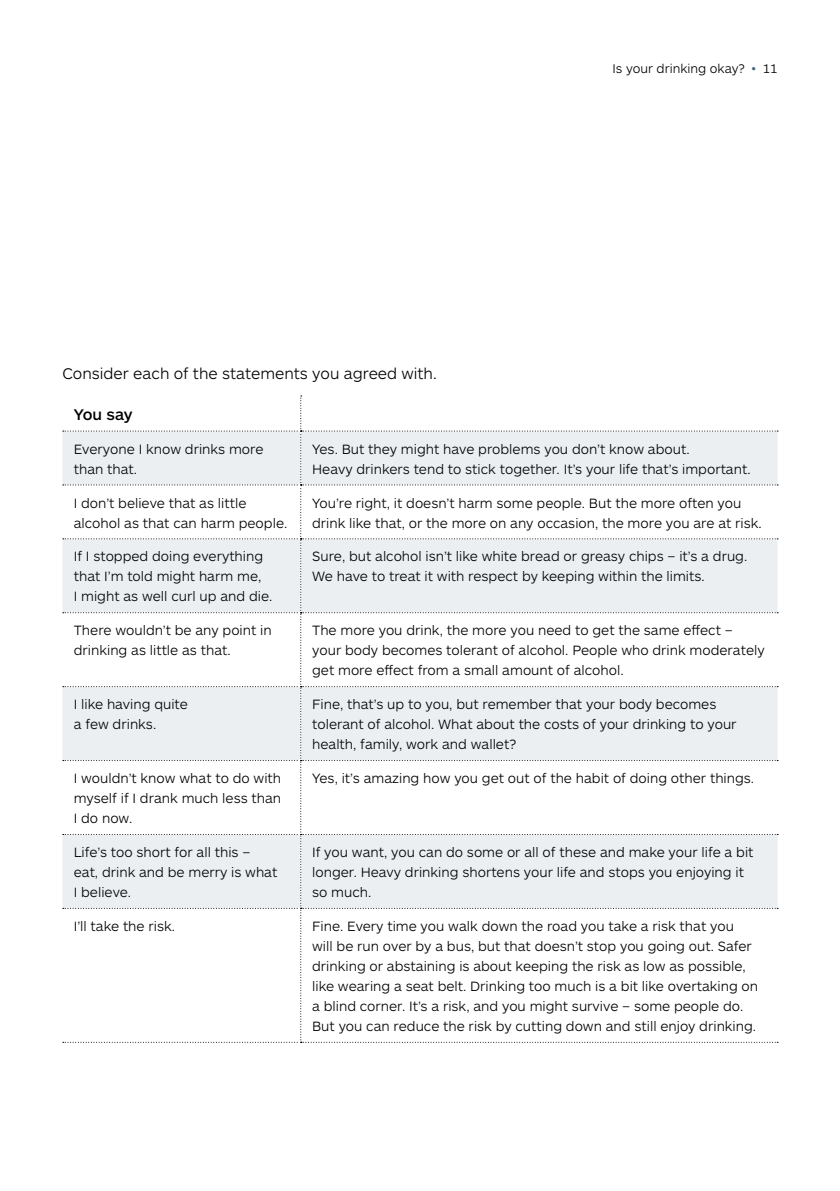
<style>
.page{position:relative;width:840px;height:1191px;background:#fff}
.page>*{position:absolute;margin:0;border:0;box-sizing:border-box;transform-origin:0 0}
.t1{font:300 16px "ARS Maquette Pro";color:#000}
.t2{font:500 16px "ARS Maquette Pro";letter-spacing:-.01em;color:#000}
.t3{font:300 14px/20px "ARS Maquette Pro";color:#000}
.t4{font:300 13px "ARS Maquette Pro";color:#000}
.s1{color:#376179}
</style>
<div class="page">
<svg style="left:62px;top:395px;width:715px;height:648px"></svg>
<p class="t4" style="left:612px;top:60px;width:166px">Is your drinking okay? <span class="s1">•</span> 11</p>
<p class="t1" style="left:62px;top:363px;width:376px">Consider each of the statements you agreed with.</p>
<p class="t2" style="left:74px;top:404px;width:60px">You say</p>
<p class="t3" style="left:74px;top:438px;width:191px">Everyone I know drinks more than that.</p>
<p class="t3" style="left:312px;top:438px;width:439px">Yes. But they might have problems you don’t know about.<br>Heavy drinkers tend to stick together. It’s your life that’s important.</p>
<p class="t3" style="left:74px;top:492px;width:215px">I don’t believe that as little alcohol as that can harm people.</p>
<p class="t3" style="left:312px;top:492px;width:451px">You’re right, it doesn’t harm some people. But the more often you drink like that, or the more on any occasion, the more you are at risk.</p>
<p class="t3" style="left:74px;top:546px;width:200px">If I stopped doing everything that I’m told might harm me,<br>I might as well curl up and die.</p>
<p class="t3" style="left:312px;top:546px;width:436px">Sure, but alcohol isn’t like white bread or greasy chips – it’s a drug.<br>We have to treat it with respect by keeping within the limits.</p>
<p class="t3" style="left:74px;top:620px;width:199px">There wouldn’t be any point in drinking as little as that.</p>
<p class="t3" style="left:312px;top:620px;width:454px">The more you drink, the more you need to get the same effect – your body becomes tolerant of alcohol. People who drink moderately get more effect from a small amount of alcohol.</p>
<p class="t3" style="left:74px;top:693px;width:116px">I like having quite a few drinks.</p>
<p class="t3" style="left:312px;top:693px;width:426px">Fine, that’s up to you, but remember that your body becomes tolerant of alcohol. What about the costs of your drinking to your health, family, work and wallet?</p>
<p class="t3" style="left:74px;top:767px;width:209px;text-align:justify">I wouldn’t know what to do with myself if I drank much less than I do now.</p>
<p class="t3" style="left:312px;top:767px;width:443px">Yes, it’s amazing how you get out of the habit of doing other things.</p>
<p class="t3" style="left:74px;top:841px;width:205px">Life’s too short for all this – eat, drink and be merry is what<br>I believe.</p>
<p class="t3" style="left:312px;top:841px;width:442px">If you want, you can do some or all of these and make your life a bit longer. Heavy drinking shortens your life and stops you enjoying it so much.</p>
<p class="t3" style="left:74px;top:915px;width:103px">I’ll take the risk.</p>
<p class="t3" style="left:312px;top:915px;width:447px">Fine. Every time you walk down the road you take a risk that you<br>will be run over by a bus, but that doesn’t stop you going out. Safer drinking or abstaining is about keeping the risk as low as possible, like wearing a seat belt. Drinking too much is a bit like overtaking on a blind corner. It’s a risk, and you might survive – some people do.<br>But you can reduce the risk by cutting down and still enjoy drinking.</p>
</div>
